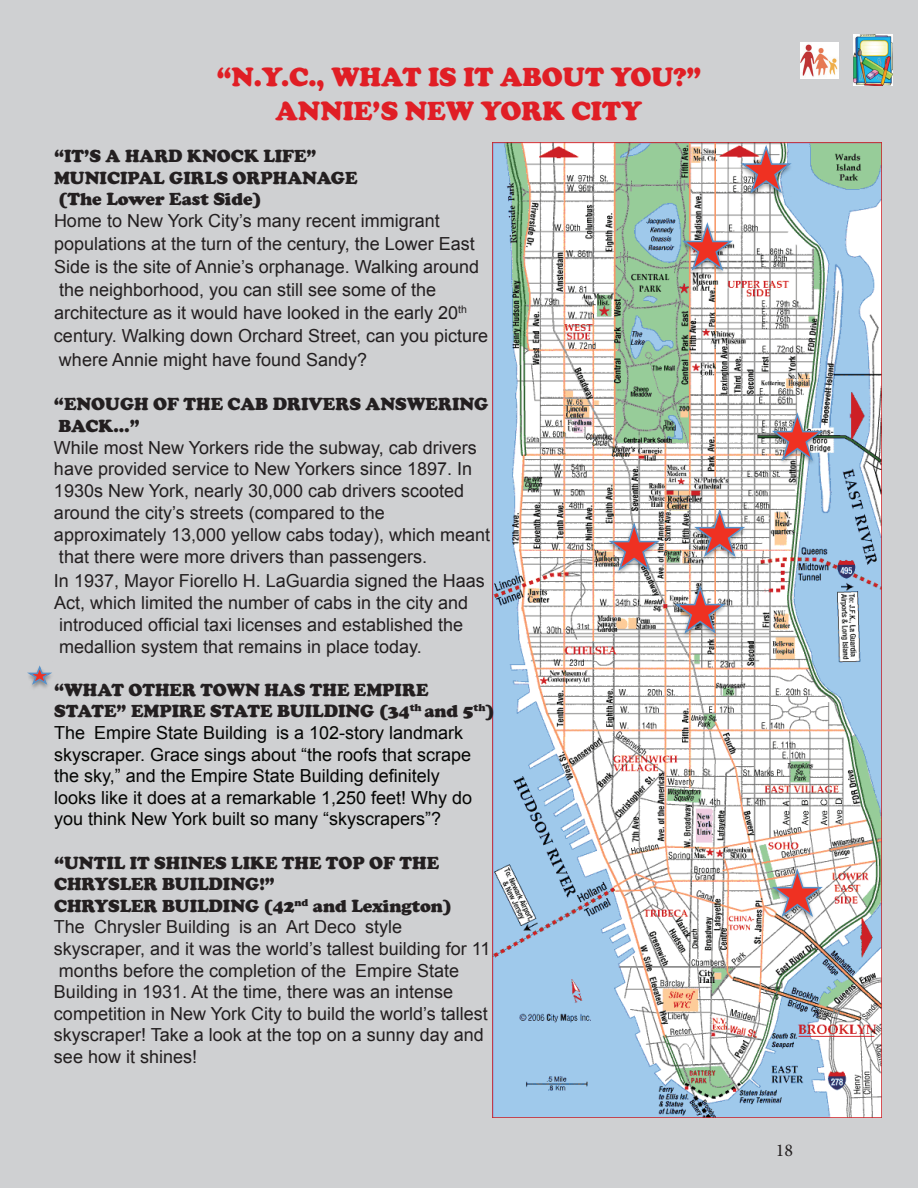
<style>
.page{position:relative;width:918px;height:1188px;background:#cfd0d2}
.page>*{position:absolute;margin:0;border:0;box-sizing:border-box;transform-origin:0 0}
.t1{font:900 27px/33.9px "Cooper";color:#e01e25;text-align:center}
.t2{font:18px/21.9px "Arial";color:#231f20}
.t3{font:900 18px/21.6px "Cooper";color:#231f20}
.t4{font:18px/21.6px "Arial";color:#040503}
.t5{font:18px "Minion Pro";color:#231f20}
</style>
<div class="page">
<img style="left:493px;top:142px;width:389px;height:975px">
<img style="left:800px;top:43px;width:38px;height:36px">
<img style="left:853px;top:35px;width:40px;height:50px">
<svg style="left:28px;top:665px;width:24px;height:22px"></svg>
<img style="left:765px;top:864px;width:66px;height:63px">
<svg style="left:772px;top:866px;width:53px;height:53px;background:#d3b2b1"></svg>
<img style="left:668px;top:581px;width:66px;height:63px">
<svg style="left:675px;top:583px;width:53px;height:53px;background:#cfacac"></svg>
<img style="left:687px;top:504px;width:66px;height:63px">
<svg style="left:694px;top:506px;width:54px;height:53px;background:#caa8a9"></svg>
<img style="left:765px;top:408px;width:66px;height:63px">
<svg style="left:772px;top:410px;width:53px;height:53px;background:#bba1a4"></svg>
<img style="left:602px;top:518px;width:66px;height:63px">
<svg style="left:609px;top:520px;width:53px;height:53px;background:#cca9a9"></svg>
<img style="left:675px;top:218px;width:66px;height:63px">
<svg style="left:682px;top:220px;width:53px;height:53px;background:#c4a5a1"></svg>
<img style="left:734px;top:142px;width:66px;height:61px">
<svg style="left:741px;top:142px;width:53px;height:53px;background:#bc9da4"></svg>
<h1 class="t1" style="left:216px;top:60px;width:487px">“N.Y.C., WHAT IS IT ABOUT YOU?”<br>ANNIE’S NEW YORK CITY</h1>
<p class="t3" style="left:54px;top:145px;width:305px">“IT’S A HARD KNOCK LIFE”<br>MUNICIPAL GIRLS ORPHANAGE (The Lower East Side)</p>
<p class="t2" style="left:54px;top:209px;width:436px;line-height:23.1px">Home to New York City’s many recent immigrant populations at the turn of the century, the Lower East Side is the site of Annie’s orphanage. Walking around the neighborhood, you can still see some of the architecture as it would have looked in the early 20<sup>th </sup>century. Walking down Orchard Street, can you picture where Annie might have found Sandy?</p>
<p class="t3" style="left:54px;top:393px;width:436px">“ENOUGH OF THE CAB DRIVERS ANSWERING<br>BACK…”</p>
<p class="t2" style="left:54px;top:436px;width:438px">While most New Yorkers ride the subway, cab drivers have provided service to New Yorkers since 1897. In 1930s New York, nearly 30,000 cab drivers scooted around the city’s streets (compared to the approximately 13,000 yellow cabs today), which meant that there were more drivers than passengers.</p>
<p class="t2" style="left:54px;top:570px;width:432px">In 1937, Mayor Fiorello H. LaGuardia signed the Haas Act, which limited the number of cabs in the city and introduced official taxi licenses and established the medallion system that remains in place today.</p>
<p class="t3" style="left:54px;top:679px;width:442px">“WHAT OTHER TOWN HAS THE EMPIRE<br>STATE” EMPIRE STATE BUILDING (34<sup>th</sup> and 5<sup>th</sup>)</p>
<p class="t4" style="left:54px;top:722px;width:420px">The Empire State Building is a 102-story landmark skyscraper. Grace sings about “the roofs that scrape the sky,” and the Empire State Building definitely looks like it does at a remarkable 1,250 feet! Why do you think New York built so many “skyscrapers”?</p>
<p class="t3" style="left:54px;top:852px;width:399px">“UNTIL IT SHINES LIKE THE TOP OF THE<br>CHRYSLER BUILDING!”<br>CHRYSLER BUILDING (42<sup>nd</sup> and Lexington)</p>
<p class="t2" style="left:54px;top:917px;width:438px">The Chrysler Building is an Art Deco style skyscraper, and it was the world’s tallest building for 11 months before the completion of the Empire State Building in 1931. At the time, there was an intense competition in New York City to build the world’s tallest skyscraper! Take a look at the top on a sunny day and see how it shines!</p>
<p class="t5" style="left:776px;top:1138px;width:19px">18</p>
</div>
